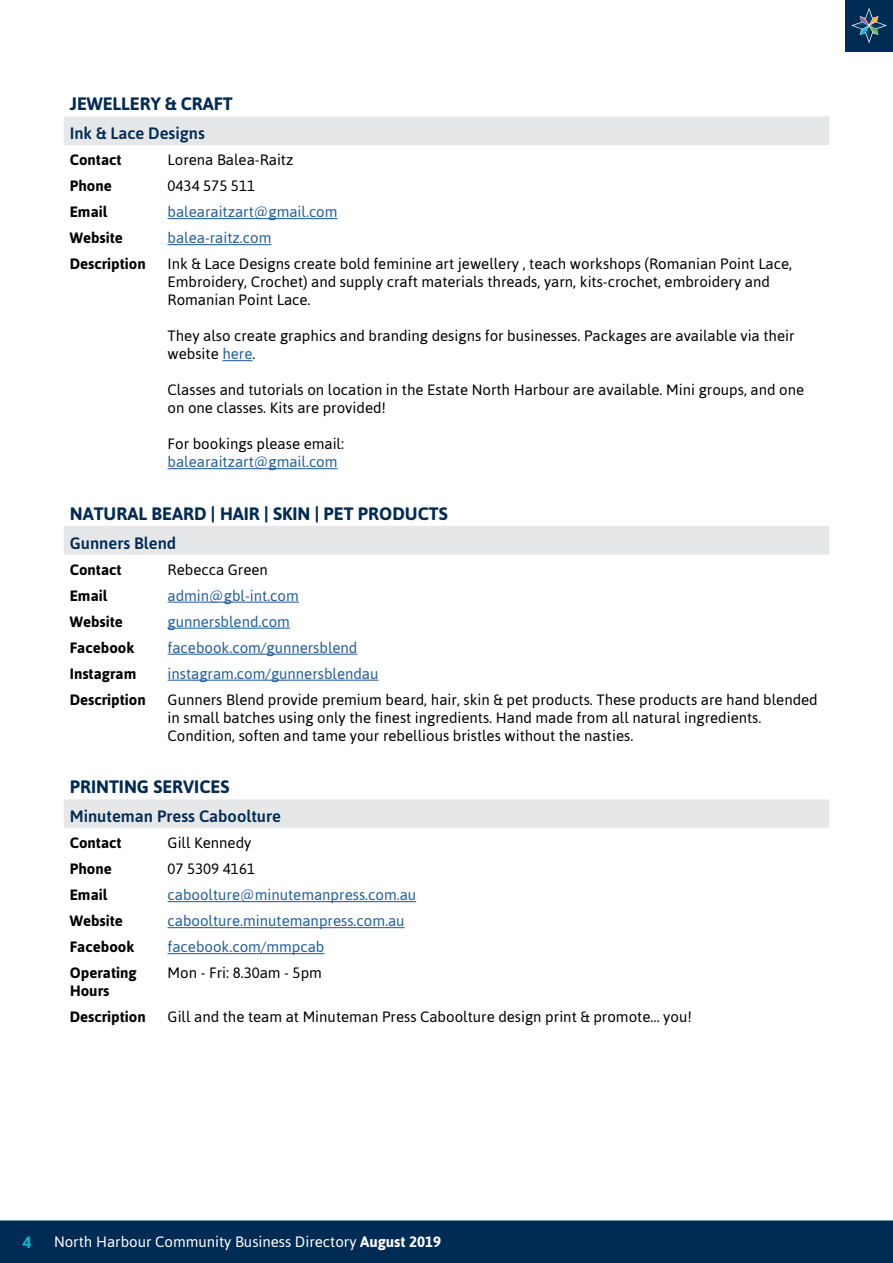
<style>
.page{position:relative;width:893px;height:1263px;background:#fff}
.page>*{position:absolute;margin:0;border:0;box-sizing:border-box;transform-origin:0 0}
.t1{font:700 18px "Asap";color:#002b54}
.t2{font:500 16.5px "Asap";color:#002b54}
.t3{font:700 16.5px "Asap";color:#02b8d0}
.t4{font:15px/18px "Asap";color:#000}
.t5{font:15px "Asap";color:#215e9e}
.t6{font:700 15px/18px "Asap";color:#000}
.t7{font:15px "Asap";color:#fff}
.s1{color:#215e9e}
.s2{font-weight:700}
</style>
<div class="page">
<div style="left:0;top:1220px;width:893px;height:43px;background:#002b54"></div>
<div style="left:845px;top:0;width:48px;height:51px;background:#002b54"></div>
<svg style="left:851px;top:8px;width:36px;height:35px"></svg>
<svg style="left:64px;top:116px;width:765px;height:712px"></svg>
<hr style="left:168px;top:218px;width:170px;height:1px;background:#215e9e">
<hr style="left:168px;top:244px;width:103px;height:1px;background:#215e9e">
<hr style="left:222px;top:360px;width:31px;height:1px;background:#215e9e">
<hr style="left:168px;top:468px;width:170px;height:1px;background:#215e9e">
<hr style="left:168px;top:602px;width:131px;height:1px;background:#215e9e">
<hr style="left:168px;top:628px;width:122px;height:1px;background:#215e9e">
<hr style="left:168px;top:654px;width:189px;height:1px;background:#215e9e">
<hr style="left:168px;top:680px;width:210px;height:1px;background:#215e9e">
<hr style="left:168px;top:901px;width:248px;height:1px;background:#215e9e">
<hr style="left:168px;top:927px;width:237px;height:1px;background:#215e9e">
<hr style="left:168px;top:953px;width:156px;height:1px;background:#215e9e">
<p class="t1" style="left:70px;top:94px;width:165px">JEWELLERY &amp; CRAFT</p>
<p class="t2" style="left:70px;top:122px;width:137px">Ink &amp; Lace Designs</p>
<p class="t6" style="left:70px;top:151px;width:53px">Contact</p>
<p class="t4" style="left:168px;top:151px;width:127px">Lorena Balea-Raitz</p>
<p class="t6" style="left:70px;top:177px;width:43px">Phone</p>
<p class="t4" style="left:168px;top:177px;width:89px">0434 575 511</p>
<p class="t6" style="left:70px;top:203px;width:39px">Email</p>
<p class="t5" style="left:168px;top:203px;width:171px">balearaitzart@gmail.com</p>
<p class="t6" style="left:70px;top:229px;width:55px">Website</p>
<p class="t5" style="left:168px;top:229px;width:105px">balea-raitz.com</p>
<p class="t6" style="left:70px;top:255px;width:78px">Description</p>
<p class="t4" style="left:168px;top:255px;width:626px">Ink &amp; Lace Designs create bold feminine art jewellery , teach workshops (Romanian Point Lace,<br>Embroidery, Crochet) and supply craft materials threads, yarn, kits-crochet, embroidery and<br>Romanian Point Lace.</p>
<p class="t4" style="left:168px;top:327px;width:628px">They also create graphics and branding designs for businesses. Packages are available via their website <span class="s1">here</span>.</p>
<p class="t4" style="left:168px;top:381px;width:638px">Classes and tutorials on location in the Estate North Harbour are available. Mini groups, and one on one classes. Kits are provided!</p>
<p class="t4" style="left:168px;top:435px;width:178px">For bookings please email:</p>
<p class="t5" style="left:168px;top:453px;width:171px">balearaitzart@gmail.com</p>
<p class="t1" style="left:70px;top:503px;width:379px">NATURAL BEARD | HAIR | SKIN | PET PRODUCTS</p>
<p class="t2" style="left:70px;top:532px;width:108px">Gunners Blend</p>
<p class="t6" style="left:70px;top:560px;width:53px">Contact</p>
<p class="t4" style="left:168px;top:560px;width:102px">Rebecca Green</p>
<p class="t6" style="left:70px;top:586px;width:39px">Email</p>
<p class="t5" style="left:168px;top:587px;width:133px">admin@gbl-int.com</p>
<p class="t6" style="left:70px;top:612px;width:55px">Website</p>
<p class="t5" style="left:168px;top:613px;width:124px">gunnersblend.com</p>
<p class="t6" style="left:70px;top:638px;width:66px">Facebook</p>
<p class="t5" style="left:168px;top:639px;width:191px">facebook.com/gunnersblend</p>
<p class="t6" style="left:70px;top:664px;width:68px">Instagram</p>
<p class="t5" style="left:168px;top:665px;width:212px">instagram.com/gunnersblendau</p>
<p class="t6" style="left:70px;top:690px;width:78px">Description</p>
<p class="t4" style="left:168px;top:690px;width:652px">Gunners Blend provide premium beard, hair, skin &amp; pet products. These products are hand blended in small batches using only the finest ingredients. Hand made from all natural ingredients.<br>Condition, soften and tame your rebellious bristles without the nasties.</p>
<p class="t1" style="left:70px;top:776px;width:161px">PRINTING SERVICES</p>
<p class="t2" style="left:70px;top:805px;width:213px">Minuteman Press Caboolture</p>
<p class="t6" style="left:70px;top:834px;width:53px">Contact</p>
<p class="t4" style="left:168px;top:834px;width:85px">Gill Kennedy</p>
<p class="t6" style="left:70px;top:860px;width:43px">Phone</p>
<p class="t4" style="left:168px;top:860px;width:89px">07 5309 4161</p>
<p class="t6" style="left:70px;top:886px;width:39px">Email</p>
<p class="t5" style="left:168px;top:886px;width:250px">caboolture@minutemanpress.com.au</p>
<p class="t6" style="left:70px;top:912px;width:55px">Website</p>
<p class="t5" style="left:168px;top:912px;width:238px">caboolture.minutemanpress.com.au</p>
<p class="t6" style="left:70px;top:938px;width:66px">Facebook</p>
<p class="t5" style="left:168px;top:938px;width:158px">facebook.com/mmpcab</p>
<p class="t6" style="left:70px;top:964px;width:68px">Operating<br>Hours</p>
<p class="t4" style="left:168px;top:964px;width:156px">Mon - Fri: 8.30am - 5pm</p>
<p class="t6" style="left:70px;top:1008px;width:78px">Description</p>
<p class="t4" style="left:168px;top:1008px;width:526px">Gill and the team at Minuteman Press Caboolture design print &amp; promote… you!</p>
<p class="t3" style="left:23px;top:1232px;width:10px">4</p>
<p class="t7" style="left:54px;top:1233px;width:389px">North Harbour Community Business Directory <span class="s2">August 2019</span></p>
</div>
